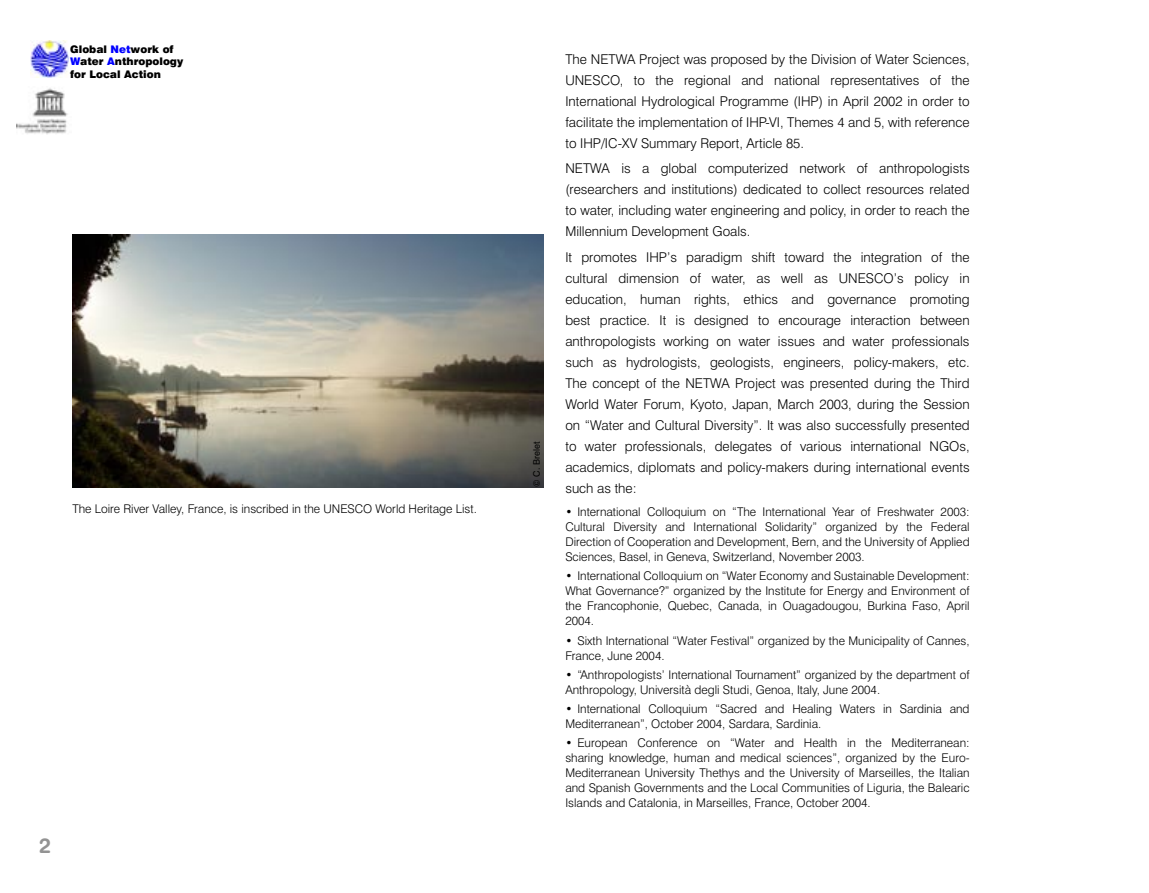
<style>
.page{position:relative;width:1149px;height:893px;background:#fff}
.page>*{position:absolute;margin:0;border:0;box-sizing:border-box;transform-origin:0 0}
.t1{font:21px "Swiss 721 BT Bold Rounded";color:#939393}
.t2{font:300 13.5px/21px "Swiss 721 BT";color:#000;text-align:justify}
.t3{font:300 12px/15px "Swiss 721 BT";color:#000;text-align:justify}
.t4{font:900 10.5px/12.6px "Swiss 721 BT";color:#000}
.t5{font:9px "Swiss 721 BT";color:#000}
.s1{color:#00f}
</style>
<div class="page">
<img style="left:16px;top:88px;width:52px;height:46px">
<img style="left:31px;top:40px;width:37px;height:38px">
<img style="left:72px;top:235px;width:471px;height:253px">
<h1 class="t1" style="left:39px;top:832px;width:13px">2</h1>
<p class="t4" style="left:70px;top:43px;width:114px">Global <span class="s1">Net</span>work of<br><span class="s1">W</span>ater <span class="s1">A</span>nthropology for Local Action</p>
<p class="t2" style="left:565px;top:49px;width:405px">The NETWA Project was proposed by the Division of Water Sciences, UNESCO, to the regional and national representatives of the International Hydrological Programme (IHP) in April 2002 in order to facilitate the implementation of IHP-VI, Themes 4 and 5, with reference to IHP/IC-XV Summary Report, Article 85.</p>
<p class="t2" style="left:565px;top:158px;width:405px">NETWA is a global computerized network of anthropologists (researchers and institutions) dedicated to collect resources related to water, including water engineering and policy, in order to reach the Millennium Development Goals.</p>
<p class="t2" style="left:565px;top:246px;width:405px">It promotes IHP’s paradigm shift toward the integration of the cultural dimension of water, as well as UNESCO’s policy in education, human rights, ethics and governance promoting best practice. It is designed to encourage interaction between anthropologists working on water issues and water professionals such as hydrologists, geologists, engineers, policy-makers, etc.<br>The concept of the NETWA Project was presented during the Third World Water Forum, Kyoto, Japan, March 2003, during the Session on “Water and Cultural Diversity”. It was also successfully presented to water professionals, delegates of various international NGOs, academics, diplomats and policy-makers during international events such as the:</p>
<p class="t3" style="left:565px;top:504px;width:405px">• International Colloquium on “The International Year of Freshwater 2003:<br>Cultural Diversity and International Solidarity” organized by the Federal Direction of Cooperation and Development, Bern, and the University of Applied Sciences, Basel, in Geneva, Switzerland, November 2003.</p>
<p class="t3" style="left:565px;top:568px;width:405px">• International Colloquium on “Water Economy and Sustainable Development:<br>What Governance?” organized by the Institute for Energy and Environment of the Francophonie, Quebec, Canada, in Ouagadougou, Burkina Faso, April 2004.</p>
<p class="t3" style="left:565px;top:633px;width:405px">• Sixth International “Water Festival” organized by the Municipality of Cannes,<br>France, June 2004.</p>
<p class="t3" style="left:565px;top:667px;width:405px">• “Anthropologists’ International Tournament” organized by the department of<br>Anthropology, Università degli Studi, Genoa, Italy, June 2004.</p>
<p class="t3" style="left:565px;top:701px;width:405px">• International Colloquium “Sacred and Healing Waters in Sardinia and<br>Mediterranean”, October 2004, Sardara, Sardinia.</p>
<p class="t3" style="left:565px;top:735px;width:405px">• European Conference on “Water and Health in the Mediterranean: sharing knowledge, human and medical sciences”, organized by the Euro-Mediterranean University Thethys and the University of Marseilles, the Italian and Spanish Governments and the Local Communities of Liguria, the Balearic Islands and Catalonia, in Marseilles, France, October 2004.</p>
<p class="t5" style="left:531px;top:486px;width:46px;rotate:-90deg">© C. Brelet</p>
<p class="t3" style="left:72px;top:501px;width:406px">The Loire River Valley, France, is inscribed in the UNESCO World Heritage List.</p>
</div>
